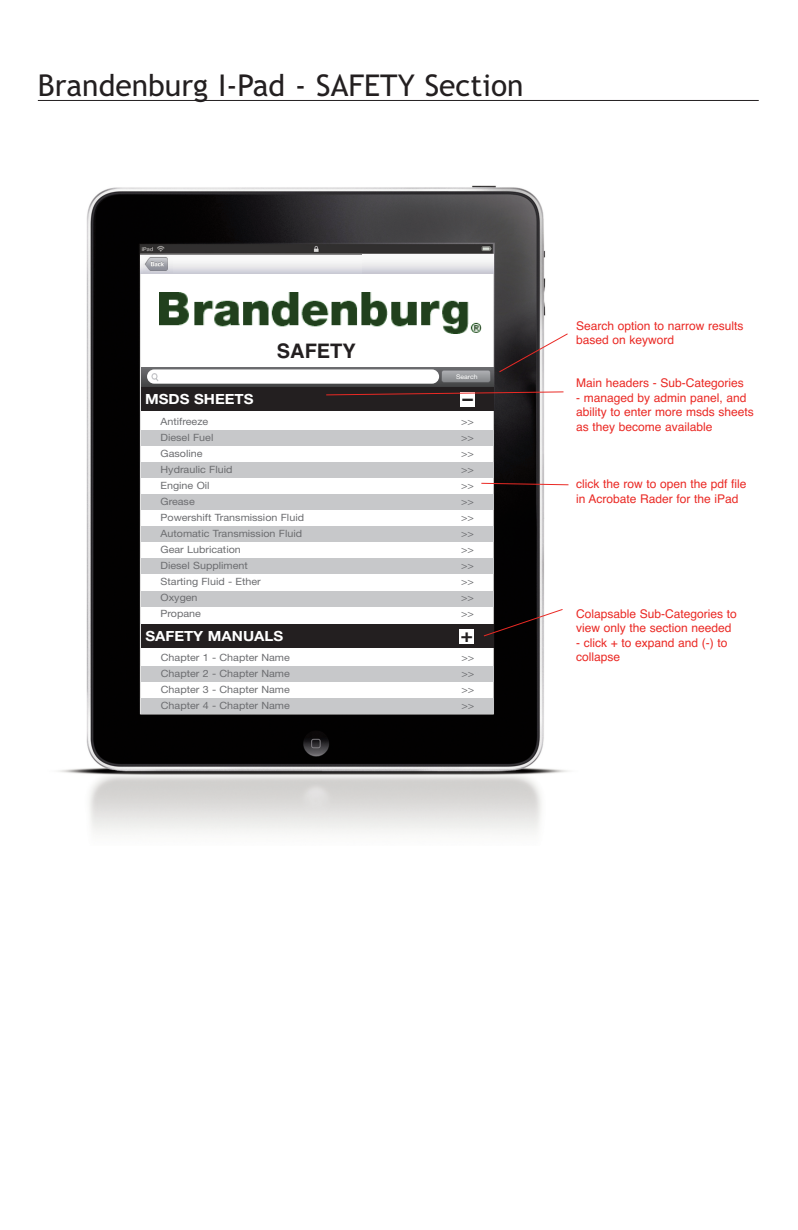
<style>
.page{position:relative;width:798px;height:1230px;background:#fff}
.page>*{position:absolute;margin:0;border:0;box-sizing:border-box;transform-origin:0 0}
.t1{font:30px "Trebuchet MS";color:#231f20}
.t2{font:700 20px "Helvetica";color:#231f20}
.t3{font:700 19px "Helvetica Neue";color:#231f20;scale:1.11 1}
.t4{font:700 14px "Helvetica Neue";color:#fff;scale:1.07 1}
.t5{font:12px/14.4px "Helvetica";color:#ea2924}
.t6{font:10px "Helvetica Neue";color:#6c6d70;scale:1.07 1}
.t7{font:6.4px "Helvetica Neue";color:#fff;scale:1.07 1}
</style>
<div class="page">
<hr style="left:38px;top:100px;width:720px;height:1px;background:#231f20">
<img style="left:58px;top:185px;width:510px;height:649px">
<svg style="left:141px;top:367px;width:352px;height:19px;background:#58595b"></svg>
<div style="left:147px;top:369px;width:292px;height:15px;background:#fff;border-radius:7px"></div>
<svg style="left:441px;top:370px;width:49px;height:12px"></svg>
<div style="left:441px;top:370px;width:49px;height:12px;border:1px solid #6c6d70;border-radius:3px"></div>
<svg style="left:151px;top:373px;width:8px;height:8px"></svg>
<div style="left:141px;top:388px;width:352px;height:23px;background:#231f20"></div>
<div style="left:141px;top:430px;width:352px;height:16px;background:#c7c8ca"></div>
<div style="left:141px;top:462px;width:352px;height:16px;background:#c7c8ca"></div>
<div style="left:141px;top:494px;width:352px;height:16px;background:#c7c8ca"></div>
<div style="left:141px;top:526px;width:352px;height:16px;background:#c7c8ca"></div>
<div style="left:141px;top:558px;width:352px;height:16px;background:#c7c8ca"></div>
<div style="left:141px;top:591px;width:352px;height:16px;background:#c7c8ca"></div>
<img style="left:160px;top:293px;width:321px;height:41px">
<div style="left:141px;top:625px;width:352px;height:23px;background:#231f20"></div>
<div style="left:459px;top:629px;width:15px;height:15px;background:#fff"></div>
<div style="left:460px;top:392px;width:15px;height:15px;background:#fff"></div>
<div style="left:141px;top:666px;width:352px;height:16px;background:#c7c8ca"></div>
<div style="left:141px;top:698px;width:352px;height:16px;background:#c7c8ca"></div>
<img style="left:141px;top:255px;width:220px;height:19px">
<img style="left:143px;top:256px;width:29px;height:17px">
<img style="left:364px;top:255px;width:129px;height:19px">
<svg style="left:482px;top:608px;width:81px;height:29px"></svg>
<svg style="left:326px;top:391px;width:238px;height:5px"></svg>
<svg style="left:497px;top:332px;width:71px;height:41px"></svg>
<svg style="left:480px;top:482px;width:89px;height:4px"></svg>
<h1 class="t1" style="left:38px;top:68px;width:487px">Brandenburg I-Pad - SAFETY Section</h1>
<h2 class="t2" style="left:277px;top:340px;width:80px">SAFETY</h2>
<p class="t7" style="left:455px;top:371px;width:22px">Search</p>
<h3 class="t4" style="left:145px;top:386px;width:103px">MSDS SHEETS</h3>
<p class="t6" style="left:160px;top:413px;width:46px">Antifreeze</p>
<p class="t6" style="left:461px;top:413px;width:14px">&gt;&gt;</p>
<p class="t6" style="left:160px;top:429px;width:51px">Diesel Fuel</p>
<p class="t6" style="left:461px;top:429px;width:14px">&gt;&gt;</p>
<p class="t6" style="left:160px;top:445px;width:41px">Gasoline</p>
<p class="t6" style="left:461px;top:445px;width:14px">&gt;&gt;</p>
<p class="t6" style="left:160px;top:461px;width:69px">Hydraulic Fluid</p>
<p class="t6" style="left:461px;top:461px;width:14px">&gt;&gt;</p>
<p class="t6" style="left:160px;top:477px;width:47px">Engine Oil</p>
<p class="t6" style="left:461px;top:477px;width:14px">&gt;&gt;</p>
<p class="t6" style="left:160px;top:493px;width:33px">Grease</p>
<p class="t6" style="left:461px;top:493px;width:14px">&gt;&gt;</p>
<p class="t6" style="left:160px;top:509px;width:135px">Powershift Transmission Fluid</p>
<p class="t6" style="left:461px;top:509px;width:14px">&gt;&gt;</p>
<p class="t6" style="left:160px;top:525px;width:134px">Automatic Transmission Fluid</p>
<p class="t6" style="left:461px;top:525px;width:14px">&gt;&gt;</p>
<p class="t6" style="left:160px;top:541px;width:76px">Gear Lubrication</p>
<p class="t6" style="left:461px;top:541px;width:14px">&gt;&gt;</p>
<p class="t6" style="left:160px;top:557px;width:83px">Diesel Suppliment</p>
<p class="t6" style="left:461px;top:557px;width:14px">&gt;&gt;</p>
<p class="t6" style="left:160px;top:573px;width:95px">Starting Fluid - Ether</p>
<p class="t6" style="left:461px;top:573px;width:14px">&gt;&gt;</p>
<p class="t6" style="left:160px;top:589px;width:36px">Oxygen</p>
<p class="t6" style="left:461px;top:589px;width:14px">&gt;&gt;</p>
<p class="t6" style="left:160px;top:605px;width:39px">Propane</p>
<p class="t6" style="left:461px;top:605px;width:14px">&gt;&gt;</p>
<h3 class="t4" style="left:145px;top:623px;width:130px">SAFETY MANUALS</h3>
<h3 class="t3" style="left:460px;top:618px;width:13px">+</h3>
<h3 class="t3" style="left:462px;top:381px;width:11px">–</h3>
<p class="t6" style="left:161px;top:649px;width:122px">Chapter 1 - Chapter Name</p>
<p class="t6" style="left:461px;top:649px;width:14px">&gt;&gt;</p>
<p class="t6" style="left:161px;top:665px;width:122px">Chapter 2 - Chapter Name</p>
<p class="t6" style="left:461px;top:665px;width:14px">&gt;&gt;</p>
<p class="t6" style="left:161px;top:681px;width:122px">Chapter 3 - Chapter Name</p>
<p class="t6" style="left:461px;top:681px;width:14px">&gt;&gt;</p>
<p class="t6" style="left:161px;top:697px;width:122px">Chapter 4 - Chapter Name</p>
<p class="t6" style="left:461px;top:697px;width:14px">&gt;&gt;</p>
<p class="t5" style="left:575px;top:318px;width:169px">Search option to narrow results based on keyword</p>
<p class="t5" style="left:575px;top:376px;width:169px">Main headers - Sub-Categories</p>
<p class="t5" style="left:575px;top:390px;width:179px">- managed by admin panel, and ability to enter more msds sheets as they become available</p>
<p class="t5" style="left:575px;top:477px;width:172px">click the row to open the pdf file in Acrobate Rader for the iPad</p>
<p class="t5" style="left:575px;top:606px;width:162px">Colapsable Sub-Categories to view only the section needed</p>
<p class="t5" style="left:575px;top:635px;width:153px">- click + to expand and (-) to collapse</p>
</div>
